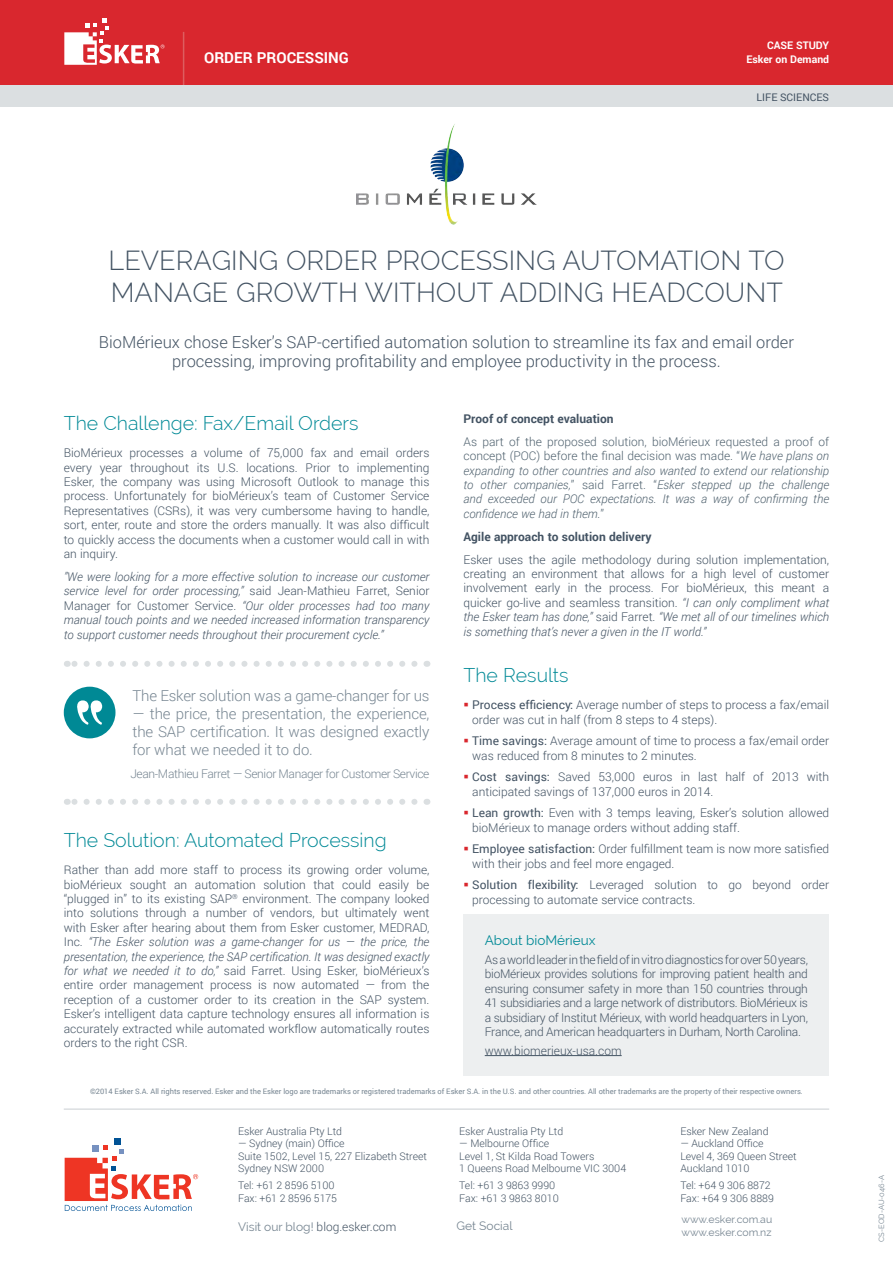
<style>
.page{position:relative;width:893px;height:1263px;background:#fff}
.page>*{position:absolute;margin:0;border:0;box-sizing:border-box;transform-origin:0 0}
.t1{font:300 27px/32.4px "Raleway";color:#435363}
.t2{font:300 19.5px "Raleway";color:#008996}
.t3{font:300 16.5px/19.8px "Roboto";color:#435363;text-align:center}
.t4{font:300 15px/18px "Roboto";letter-spacing:-.01em;color:#778692;text-align:justify}
.t5{font:700 15px "Roboto";color:#fff}
.t6{font:13.5px "Raleway";color:#008996}
.t7{font:300 12px/14.4px "Roboto";color:#435363}
.t8{font:italic 300 12px/14.4px "Roboto";color:#4f616e;text-align:justify}
.t9{font:italic 300 12px/14.4px "Roboto";color:#435363;text-align:justify}
.t10{font:700 12px "Roboto";color:#435363}
.t11{font:300 12px "Roboto";letter-spacing:-.03em;color:#778692}
.t12{font:12px "Raleway";color:#778692}
.t13{font:300 10.5px/12.6px "Roboto";color:#435363}
.t14{font:10.5px/12.6px "Raleway";color:#778692}
.t15{font:700 10.5px "Roboto";color:#fff}
.t16{font:10.5px "Roboto";color:#435363}
.t17{font:7.5px "Roboto";color:#778692}
.t18{font:7.5px "Raleway";color:#778692}
.s1{font-style:normal}
.s2{font-style:italic}
.s3{color:#d9272e}
.s4{font-weight:400}
.s5{font-family:"Raleway";font-weight:400;color:#778692}
</style>
<div class="page">
<div style="left:0;top:0;width:893px;height:85px;background:#d9272e"></div>
<svg style="left:64px;top:18px;width:100px;height:47px"></svg>
<hr style="left:183px;top:32px;width:1px;height:53px;background:#dd5d5f">
<svg style="left:65px;top:1139px;width:133px;height:72px"></svg>
<img style="left:356px;top:124px;width:181px;height:100px">
<svg style="left:67px;top:661px;width:347px;height:6px"></svg>
<div style="left:64px;top:687px;width:51px;height:51px;background:#008995;border-radius:50%"></div>
<svg style="left:77px;top:700px;width:25px;height:25px"></svg>
<svg style="left:67px;top:799px;width:347px;height:6px"></svg>
<div style="left:463px;top:914px;width:366px;height:161px;background:#edeff0"></div>
<hr style="left:485px;top:1055px;width:137px;height:1px;background:#435363">
<hr style="left:64px;top:1108px;width:765px;height:2px;background:#dbdfe1">
<div style="left:0;top:85px;width:893px;height:21px;background:#dbdfe1"></div>
<p class="t15" style="left:767px;top:37px;width:64px">CASE STUDY</p>
<p class="t5" style="left:204px;top:47px;width:146px">ORDER PROCESSING</p>
<p class="t15" style="left:746px;top:52px;width:84px">Esker on Demand</p>
<p class="t16" style="left:757px;top:90px;width:74px">LIFE SCIENCES</p>
<h1 class="t1" style="left:108px;top:244px;width:678px">LEVERAGING ORDER PROCESSING AUTOMATION TO<br>MANAGE GROWTH WITHOUT ADDING HEADCOUNT</h1>
<h3 class="t3" style="left:99px;top:331px;width:697px">BioMérieux chose Esker’s SAP-certified automation solution to streamline its fax and email order processing, improving profitability and employee productivity in the process.</h3>
<h2 class="t2" style="left:64px;top:412px;width:296px">The Challenge: Fax/Email Orders</h2>
<p class="t7" style="left:64px;top:445px;width:367px;text-align:justify">BioMérieux processes a volume of 75,000 fax and email orders every year throughout its U.S. locations. Prior to implementing Esker, the company was using Microsoft Outlook to manage this process. Unfortunately for bioMérieux’s team of Customer Service Representatives (CSRs), it was very cumbersome having to handle, sort, enter, route and store the orders manually. It was also difficult to quickly access the documents when a customer would call in with an inquiry.</p>
<p class="t9" style="left:64px;top:569px;width:367px">”We were looking for a more effective solution to increase our customer service level for order processing,” <span class="s1">said Jean-Mathieu Farret, Senior Manager for Customer Service.</span> “Our older processes had too many manual touch points and we needed increased information transparency to support customer needs throughout their procurement cycle.”</p>
<p class="t4" style="left:133px;top:686px;width:298px">The Esker solution was a game-changer for us</p>
<p class="t4" style="left:133px;top:704px;width:298px">— the price, the presentation, the experience, the SAP certification. It was designed exactly for what we needed it to do.</p>
<p class="t11" style="left:130px;top:766px;width:301px">Jean-Mathieu Farret — Senior Manager for Customer Service</p>
<h2 class="t2" style="left:64px;top:829px;width:324px">The Solution: Automated Processing</h2>
<p class="t7" style="left:64px;top:862px;width:367px;text-align:justify">Rather than add more staff to process its growing order volume, bioMérieux sought an automation solution that could easily be “plugged in” to its existing SAP<sup>®</sup> environment. The company looked into solutions through a number of vendors, but ultimately went with Esker after hearing about them from Esker customer, MEDRAD, Inc. <span class="s2">“The Esker solution was a game-changer for us — the price, the presentation, the experience, the SAP certification. It was designed exactly for what we needed it to do,”</span> said Farret. Using Esker, bioMérieux’s entire order management process is now automated — from the reception of a customer order to its creation in the SAP system.<br>Esker’s intelligent data capture technology ensures all information is accurately extracted while automated workflow automatically routes orders to the right CSR.</p>
<p class="t10" style="left:463px;top:410px;width:152px">Proof of concept evaluation</p>
<p class="t8" style="left:463px;top:434px;width:367px"><span class="s1">As part of the proposed solution, bioMérieux requested a proof of concept (POC) before the final decision was made. “</span>We have plans on expanding to other countries and also wanted to extend our relationship to other companies,<span class="s1">” said Farret. “</span>Esker stepped up the challenge and exceeded our POC expectations. It was a way of confirming the confidence we had in them.<span class="s1">”</span></p>
<p class="t10" style="left:463px;top:528px;width:190px">Agile approach to solution delivery</p>
<p class="t7" style="left:463px;top:552px;width:367px;text-align:justify">Esker uses the agile methodology during solution implementation, creating an environment that allows for a high level of customer involvement early in the process. For bioMérieux, this meant a quicker go-live and seamless transition. <span class="s2">“I can only compliment what the Esker team has done,”</span> said Farret. <span class="s2">“We met all of our timelines which is something that’s never a given in the IT world.”</span></p>
<h2 class="t2" style="left:463px;top:664px;width:106px">The Results</h2>
<p class="t7" style="left:472px;top:697px;width:358px;text-indent:-9px"><span class="s3">▪</span> <span class="s4">Process efficiency:</span> Average number of steps to process a fax/email order was cut in half (from 8 steps to 4 steps).</p>
<p class="t7" style="left:472px;top:733px;width:358px;text-indent:-9px"><span class="s3">▪</span> <span class="s4">Time savings:</span> Average amount of time to process a fax/email order was reduced from 8 minutes to 2 minutes.</p>
<p class="t7" style="left:472px;top:769px;width:358px;text-indent:-9px"><span class="s3">▪</span> <span class="s4">Cost savings:</span> Saved 53,000 euros in last half of 2013 with anticipated savings of 137,000 euros in 2014.</p>
<p class="t7" style="left:472px;top:805px;width:358px;text-indent:-9px"><span class="s3">▪</span> <span class="s4">Lean growth:</span> Even with 3 temps leaving, Esker’s solution allowed bioMérieux to manage orders without adding staff.</p>
<p class="t7" style="left:472px;top:841px;width:358px;text-indent:-9px"><span class="s3">▪</span> <span class="s4">Employee satisfaction:</span> Order fulfillment team is now more satisfied with their jobs and feel more engaged.</p>
<p class="t7" style="left:472px;top:877px;width:358px;text-indent:-9px"><span class="s3">▪</span> <span class="s4">Solution flexibility:</span> Leveraged solution to go beyond order processing to automate service contracts.</p>
<p class="t6" style="left:485px;top:933px;width:112px">About bioMérieux</p>
<p class="t7" style="left:485px;top:952px;width:325px;text-align:justify">As a world leader in the field of in vitro diagnostics for over 50 years, bioMérieux provides solutions for improving patient health and ensuring consumer safety in more than 150 countries through 41 subsidiaries and a large network of distributors. BioMérieux is a subsidiary of Institut Mérieux, with world headquarters in Lyon, France, and American headquarters in Durham, North Carolina.</p>
<p class="t7" style="left:485px;top:1043px;width:138px">www.biomerieux-usa.com</p>
<p class="t17" style="left:90px;top:1086px;width:714px">©2014 Esker S.A. All rights reserved. Esker and the Esker logo are trademarks or registered trademarks of Esker S.A. in the U.S. and other countries. All other trademarks are the property of their respective owners.</p>
<p class="t13" style="left:238px;top:1124px;width:105px">Esker Australia Pty Ltd</p>
<p class="t13" style="left:238px;top:1137px;width:190px">— Sydney (main) Office<br>Suite 1502, Level 15, 227 Elizabeth Street<br>Sydney NSW 2000</p>
<p class="t13" style="left:238px;top:1179px;width:101px">Tel: +61 2 8596 5100<br>Fax: +61 2 8596 5175</p>
<p class="t13" style="left:459px;top:1124px;width:105px">Esker Australia Pty Ltd</p>
<p class="t13" style="left:459px;top:1137px;width:168px">— Melbourne Office<br>Level 1, St Kilda Road Towers<br>1 Queens Road Melbourne VIC 3004</p>
<p class="t13" style="left:459px;top:1179px;width:101px">Tel: +61 3 9863 9990<br>Fax: +61 3 9863 8010</p>
<p class="t13" style="left:680px;top:1124px;width:90px">Esker New Zealand</p>
<p class="t13" style="left:680px;top:1137px;width:118px">— Auckland Office<br>Level 4, 369 Queen Street<br>Auckland 1010</p>
<p class="t13" style="left:680px;top:1179px;width:95px">Tel: +64 9 306 8872<br>Fax: +64 9 306 8889</p>
<p class="t7" style="left:238px;top:1219px;width:160px"><span class="s5">Visit our blog!</span> blog.esker.com</p>
<p class="t12" style="left:456px;top:1219px;width:58px">Get Social</p>
<p class="t14" style="left:681px;top:1213px;width:92px">www.esker.com.au www.esker.com.nz</p>
<p class="t18" style="left:877px;top:1242px;width:68px;rotate:-90deg">CS-EOD-AU-046-A</p>
</div>
